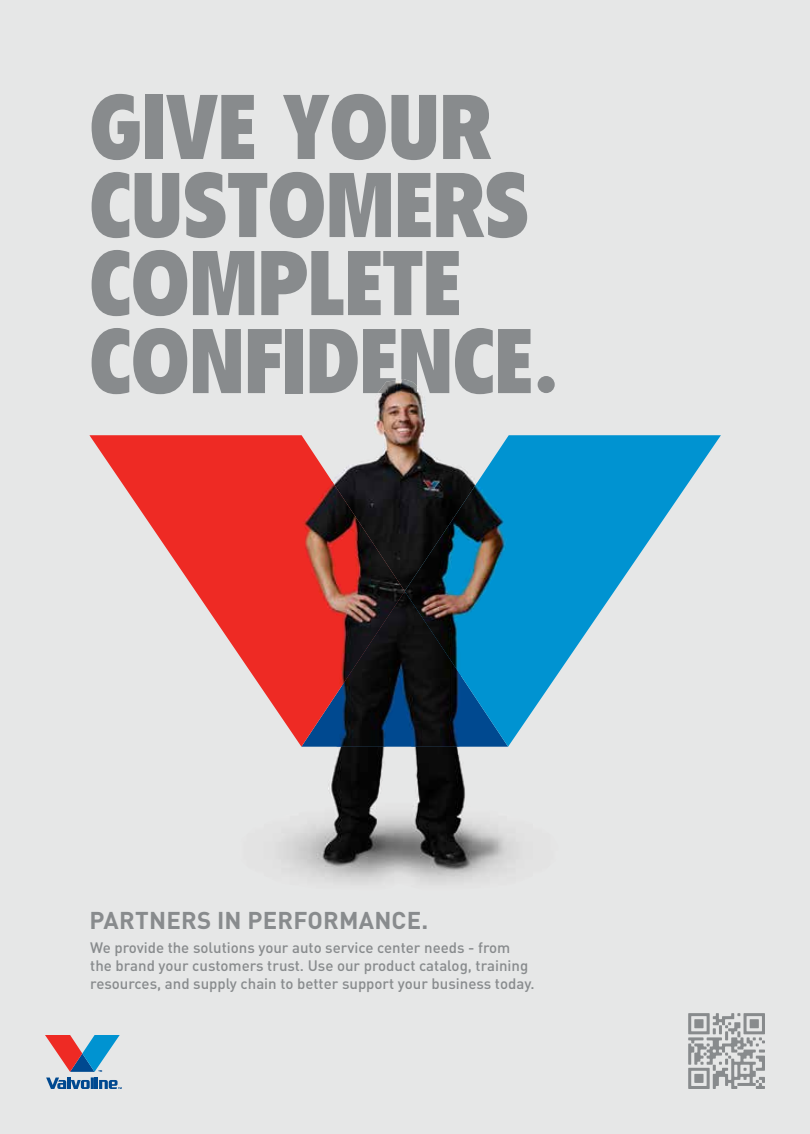
<style>
.page{position:relative;width:810px;height:1134px;background:#e6e7e7}
.page>*{position:absolute;margin:0;border:0;box-sizing:border-box;transform-origin:0 0}
.t1{font:900 condensed 90px/78px "Flyer LT Pro";color:#888b8d}
.t2{font:700 24px "DIN Pro";letter-spacing:.01em;color:#888b8d}
.t3{font:500 15px/18px "DIN Pro";color:#888b8d}
</style>
<div class="page">
<svg style="left:45px;top:1035px;width:77px;height:54px"></svg>
<svg style="left:688px;top:1013px;width:77px;height:76px"></svg>
<svg style="left:89px;top:435px;width:247px;height:312px"></svg>
<svg style="left:461px;top:435px;width:260px;height:312px;fill:#0093d1"></svg>
<img style="left:279px;top:747px;width:239px;height:136px">
<img style="left:331px;top:382px;width:146px;height:101px">
<img style="left:378px;top:380px;width:18px;height:13px">
<img style="left:401px;top:379px;width:16px;height:14px">
<img style="left:336px;top:675px;width:125px;height:72px">
<img style="left:302px;top:480px;width:103px;height:206px">
<img style="left:405px;top:483px;width:102px;height:192px">
<h1 class="t1" style="left:89px;top:89px;width:472px">GIVE YOUR<br>CUSTOMERS<br>COMPLETE<br>CONFIDENCE.</h1>
<h2 class="t2" style="left:90px;top:904px;width:340px">PARTNERS IN PERFORMANCE.</h2>
<p class="t3" style="left:90px;top:938px;width:446px">We provide the solutions your auto service center needs - from the brand your customers trust. Use our product catalog, training resources, and supply chain to better support your business today.</p>
</div>
